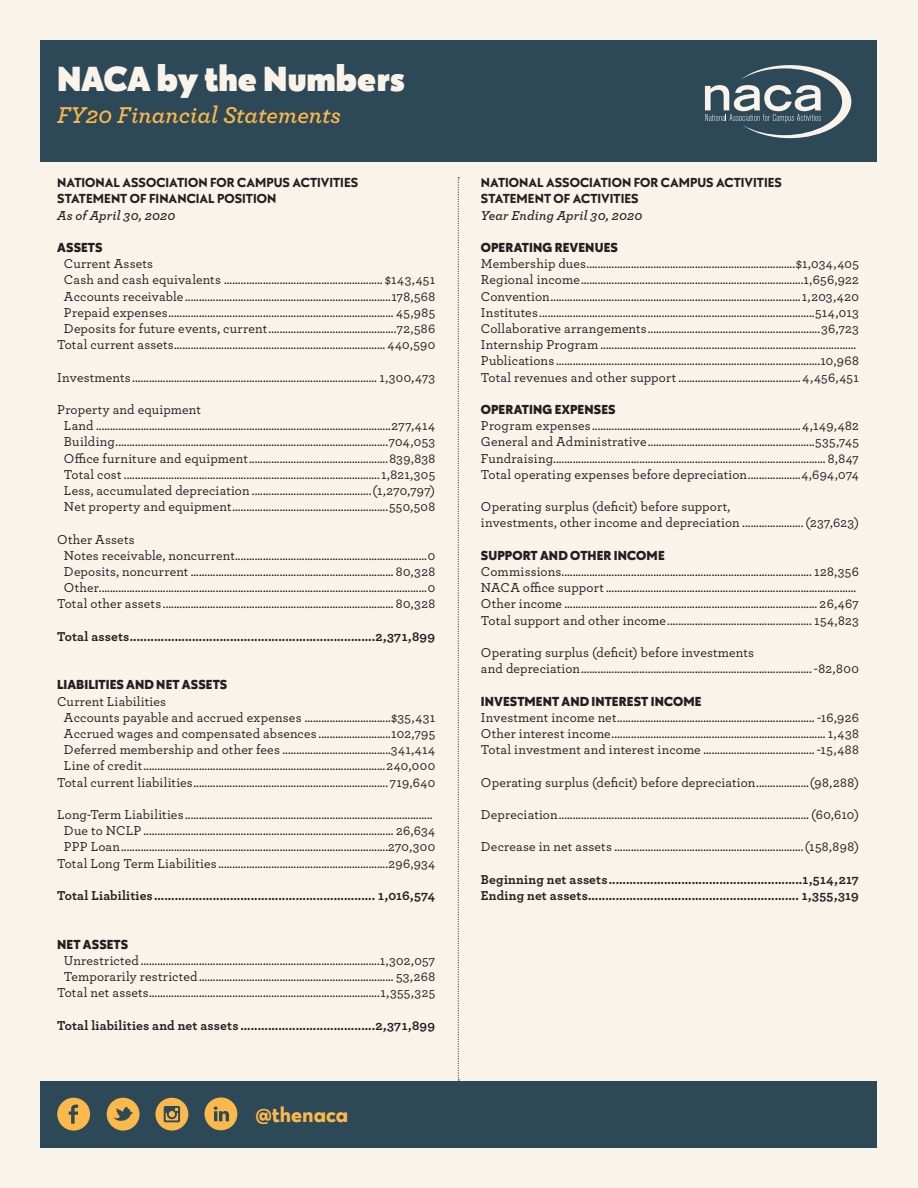
<style>
.page{position:relative;width:918px;height:1188px;background:#f9f3ea}
.page>*{position:absolute;margin:0;border:0;box-sizing:border-box;transform-origin:0 0}
.t1{font:900 36px "Galatea";color:#f9f3ea}
.t2{font:italic 600 24px "Archer";color:#fcb94b}
.t3{font:700 21px "Galatea";color:#fcb94b}
.t4{font:500 13.5px/16.2px "Archer";letter-spacing:.015em;color:#231f20}
.t5{font:700 13.5px "Archer";letter-spacing:.015em;color:#231f20}
.t6{font:700 13.5px "Galatea";letter-spacing:.005em;color:#231f20}
.t7{font:800 13.5px "Galatea";letter-spacing:.01em;color:#231f20}
.t8{font:italic 600 13.5px "Archer";letter-spacing:.015em;color:#231f20}
</style>
<div class="page">
<div style="left:40px;top:1081px;width:838px;height:67px;background:#2d4857"></div>
<svg style="left:57px;top:1097px;width:181px;height:34px"></svg>
<svg style="left:458px;top:177px;width:1px;height:904px"></svg>
<div style="left:40px;top:40px;width:838px;height:122px;background:#2d4857"></div>
<svg style="left:704px;top:65px;width:148px;height:74px"></svg>
<p class="t1" style="left:57px;top:55px;width:349px">NACA by the Numbers</p>
<p class="t2" style="left:57px;top:97px;width:285px">FY20 Financial Statements</p>
<p class="t6" style="left:57px;top:174px;width:303px">NATIONAL ASSOCIATION FOR CAMPUS ACTIVITIES</p>
<p class="t6" style="left:57px;top:190px;width:221px">STATEMENT OF FINANCIAL POSITION</p>
<p class="t8" style="left:57px;top:205px;width:119px">As of April 30, 2020</p>
<p class="t7" style="left:57px;top:238px;width:47px">ASSETS</p>
<p class="t4" style="left:64px;top:255px;width:91px">Current Assets</p>
<p class="t4" style="left:64px;top:271px;width:373px">Cash and cash equivalents ......................................................... $143,451</p>
<p class="t4" style="left:64px;top:287px;width:373px">Accounts receivable ..........................................................................178,568</p>
<p class="t4" style="left:64px;top:303px;width:373px">Prepaid expenses................................................................................. 45,985</p>
<p class="t4" style="left:64px;top:320px;width:373px">Deposits for future events, current..............................................72,586</p>
<p class="t4" style="left:57px;top:336px;width:379px">Total current assets............................................................................ 440,590</p>
<p class="t4" style="left:57px;top:368px;width:380px">Investments ........................................................................................ 1,300,473</p>
<p class="t4" style="left:57px;top:401px;width:145px">Property and equipment</p>
<p class="t4" style="left:64px;top:417px;width:373px">Land ..........................................................................................................277,414</p>
<p class="t4" style="left:64px;top:433px;width:373px">Building..................................................................................................704,053</p>
<p class="t4" style="left:64px;top:449px;width:373px">Office furniture and equipment..................................................839,838</p>
<p class="t4" style="left:64px;top:465px;width:373px">Total cost ............................................................................................1,821,305</p>
<p class="t4" style="left:64px;top:482px;width:373px">Less, accumulated depreciation ...........................................(1,270,797)</p>
<p class="t4" style="left:64px;top:498px;width:373px">Net property and equipment........................................................550,508</p>
<p class="t4" style="left:57px;top:530px;width:79px">Other Assets</p>
<p class="t4" style="left:64px;top:546px;width:373px">Notes receivable, noncurrent.....................................................................0</p>
<p class="t4" style="left:64px;top:563px;width:373px">Deposits, noncurrent ......................................................................... 80,328</p>
<p class="t4" style="left:64px;top:579px;width:373px">Other......................................................................................................................0</p>
<p class="t4" style="left:57px;top:595px;width:379px">Total other assets ................................................................................... 80,328</p>
<p class="t5" style="left:57px;top:626px;width:379px">Total assets.......................................................................2,371,899</p>
<p class="t7" style="left:57px;top:676px;width:172px">LIABILITIES AND NET ASSETS</p>
<p class="t4" style="left:57px;top:692px;width:110px">Current Liabilities</p>
<p class="t4" style="left:64px;top:708px;width:373px">Accounts payable and accrued expenses ...............................$35,431</p>
<p class="t4" style="left:64px;top:725px;width:373px">Accrued wages and compensated absences ..........................102,795</p>
<p class="t4" style="left:64px;top:741px;width:373px">Deferred membership and other fees .......................................341,414</p>
<p class="t4" style="left:64px;top:757px;width:373px">Line of credit.......................................................................................240,000</p>
<p class="t4" style="left:57px;top:773px;width:380px">Total current liabilities...................................................................... 719,640</p>
<p class="t4" style="left:57px;top:806px;width:377px">Long-Term Liabilities .........................................................................................</p>
<p class="t4" style="left:64px;top:822px;width:373px">Due to NCLP.......................................................................................... 26,634</p>
<p class="t4" style="left:64px;top:838px;width:373px">PPP Loan................................................................................................270,300</p>
<p class="t4" style="left:57px;top:854px;width:379px">Total Long Term Liabilities .............................................................296,934</p>
<p class="t5" style="left:57px;top:885px;width:379px">Total Liabilities................................................................ 1,016,574</p>
<p class="t7" style="left:57px;top:935px;width:73px">NET ASSETS</p>
<p class="t4" style="left:64px;top:951px;width:373px">Unrestricted......................................................................................1,302,057</p>
<p class="t4" style="left:64px;top:968px;width:373px">Temporarily restricted...................................................................... 53,268</p>
<p class="t4" style="left:57px;top:984px;width:379px">Total net assets...................................................................................1,355,325</p>
<p class="t5" style="left:57px;top:1014px;width:379px">Total liabilities and net assets .......................................2,371,899</p>
<p class="t3" style="left:256px;top:1101px;width:94px">@thenaca</p>
<p class="t6" style="left:481px;top:174px;width:303px">NATIONAL ASSOCIATION FOR CAMPUS ACTIVITIES</p>
<p class="t6" style="left:481px;top:190px;width:159px">STATEMENT OF ACTIVITIES</p>
<p class="t8" style="left:481px;top:205px;width:163px">Year Ending April 30, 2020</p>
<p class="t7" style="left:481px;top:238px;width:138px">OPERATING REVENUES</p>
<p class="t4" style="left:481px;top:255px;width:379px">Membership dues...........................................................................$1,034,405</p>
<p class="t4" style="left:481px;top:271px;width:379px">Regional income................................................................................1,656,922</p>
<p class="t4" style="left:481px;top:287px;width:380px">Convention..........................................................................................1,203,420</p>
<p class="t4" style="left:481px;top:303px;width:379px">Institutes...................................................................................................514,013</p>
<p class="t4" style="left:481px;top:320px;width:379px">Collaborative arrangements..............................................................36,723</p>
<p class="t4" style="left:481px;top:336px;width:377px">Internship Program ............................................................................................</p>
<p class="t4" style="left:481px;top:352px;width:380px">Publications ...............................................................................................10,968</p>
<p class="t4" style="left:481px;top:368px;width:379px">Total revenues and other support ............................................ 4,456,451</p>
<p class="t7" style="left:481px;top:400px;width:136px">OPERATING EXPENSES</p>
<p class="t4" style="left:481px;top:417px;width:380px">Program expenses...........................................................................4,149,482</p>
<p class="t4" style="left:481px;top:433px;width:380px">General and Administrative............................................................535,745</p>
<p class="t4" style="left:481px;top:449px;width:379px">Fundraising.................................................................................................. 8,847</p>
<p class="t4" style="left:481px;top:465px;width:380px">Total operating expenses before depreciation...................4,694,074</p>
<p class="t4" style="left:481px;top:498px;width:380px">Operating surplus (deficit) before support,<br>investments, other income and depreciation ......................(237,623)</p>
<p class="t7" style="left:481px;top:546px;width:185px">SUPPORT AND OTHER INCOME</p>
<p class="t4" style="left:481px;top:563px;width:379px">Commissions.......................................................................................... 128,356</p>
<p class="t4" style="left:481px;top:579px;width:377px">NACA office support ..........................................................................................</p>
<p class="t4" style="left:481px;top:595px;width:380px">Other income ........................................................................................... 26,467</p>
<p class="t4" style="left:481px;top:611px;width:380px">Total support and other income.................................................... 154,823</p>
<p class="t4" style="left:481px;top:644px;width:380px">Operating surplus (deficit) before investments<br>and depreciation................................................................................... -82,800</p>
<p class="t7" style="left:481px;top:692px;width:222px">INVESTMENT AND INTEREST INCOME</p>
<p class="t4" style="left:481px;top:708px;width:379px">Investment income net....................................................................... -16,926</p>
<p class="t4" style="left:481px;top:725px;width:380px">Other interest income............................................................................. 1,438</p>
<p class="t4" style="left:481px;top:741px;width:380px">Total investment and interest income ........................................ -15,488</p>
<p class="t4" style="left:481px;top:773px;width:379px">Operating surplus (deficit) before depreciation...................(98,288)</p>
<p class="t4" style="left:481px;top:806px;width:379px">Depreciation.......................................................................................... (60,610)</p>
<p class="t4" style="left:481px;top:838px;width:379px">Decrease in net assets ....................................................................(158,898)</p>
<p class="t5" style="left:481px;top:869px;width:379px">Beginning net assets........................................................1,514,217</p>
<p class="t5" style="left:481px;top:885px;width:379px">Ending net assets............................................................. 1,355,319</p>
</div>
